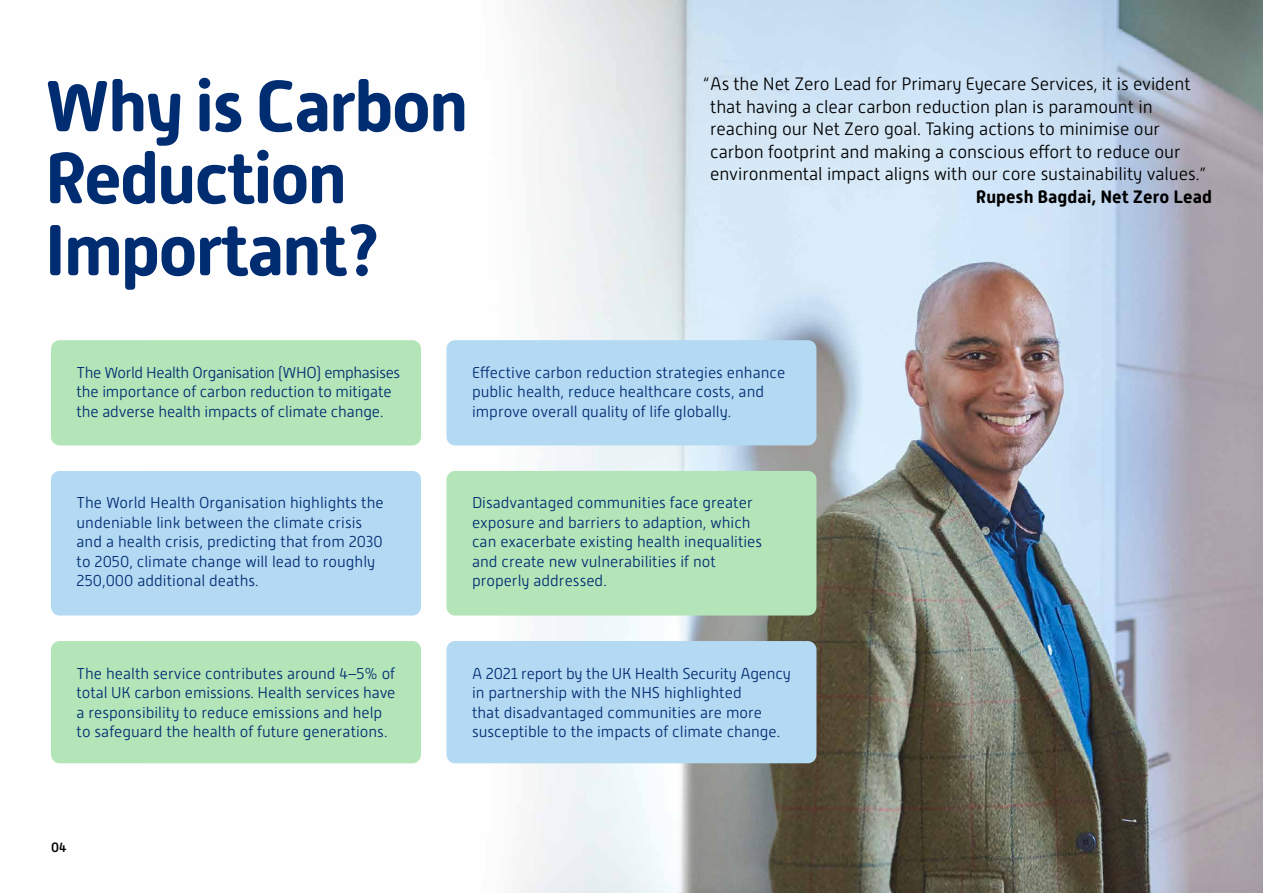
<style>
.page{position:relative;width:1263px;height:893px;background:#fff}
.page>*{position:absolute;margin:0;border:0;box-sizing:border-box;transform-origin:0 0}
.t1{font:700 72px/72px "Alwyn New Rounded";letter-spacing:-.03em;color:#002d72}
.t2{font:300 18px/22.5px "Alwyn New Rounded";letter-spacing:-.005em;color:#000}
.t3{font:700 18px "Alwyn New Rounded";color:#000}
.t4{font:300 15.75px/19.5px "Alwyn New Rounded";color:#002d72}
.t5{font:500 13.5px "Alwyn New Rounded";color:#000}
</style>
<div class="page">
<img style="left:146px;top:0;width:1117px;height:893px">
<div style="left:51px;top:471px;width:370px;height:144px;background:#b4d9f3;border-radius:9px"></div>
<div style="left:446px;top:471px;width:370px;height:144px;background:#b3e5b8;border-radius:9px"></div>
<div style="left:446px;top:641px;width:370px;height:122px;background:#b4d9f3;border-radius:9px"></div>
<div style="left:51px;top:641px;width:370px;height:122px;background:#b3e5b8;border-radius:9px"></div>
<div style="left:446px;top:340px;width:370px;height:105px;background:#b4d9f3;border-radius:9px"></div>
<div style="left:51px;top:340px;width:370px;height:105px;background:#b3e5b8;border-radius:9px"></div>
<h1 class="t1" style="left:45px;top:70px;width:425px">Why is Carbon<br>Reduction<br>Important?</h1>
<p class="t2" style="left:710px;top:73px;width:497px;text-indent:-7px">“As the Net Zero Lead for Primary Eyecare Services, it is evident that having a clear carbon reduction plan is paramount in reaching our Net Zero goal. Taking actions to minimise our carbon footprint and making a conscious effort to reduce our environmental impact aligns with our core sustainability values.”</p>
<p class="t3" style="left:976px;top:186px;width:237px">Rupesh Bagdai, Net Zero Lead</p>
<p class="t4" style="left:77px;top:363px;width:325px">The World Health Organisation (WHO) emphasises the importance of carbon reduction to mitigate the adverse health impacts of climate change.</p>
<p class="t4" style="left:472px;top:363px;width:315px">Effective carbon reduction strategies enhance public health, reduce healthcare costs, and improve overall quality of life globally.</p>
<p class="t4" style="left:77px;top:493px;width:309px">The World Health Organisation highlights the undeniable link between the climate crisis and a health crisis, predicting that from 2030 to 2050, climate change will lead to roughly 250,000 additional deaths.</p>
<p class="t4" style="left:472px;top:493px;width:292px">Disadvantaged communities face greater exposure and barriers to adaption, which can exacerbate existing health inequalities and create new vulnerabilities if not properly addressed.</p>
<p class="t4" style="left:77px;top:663px;width:320px">The health service contributes around 4–5% of total UK carbon emissions. Health services have a responsibility to reduce emissions and help to safeguard the health of future generations.</p>
<p class="t5" style="left:51px;top:840px;width:17px">04</p>
<p class="t4" style="left:472px;top:663px;width:320px">A 2021 report by the UK Health Security Agency in partnership with the NHS highlighted<br>that disadvantaged communities are more susceptible to the impacts of climate change.</p>
</div>
